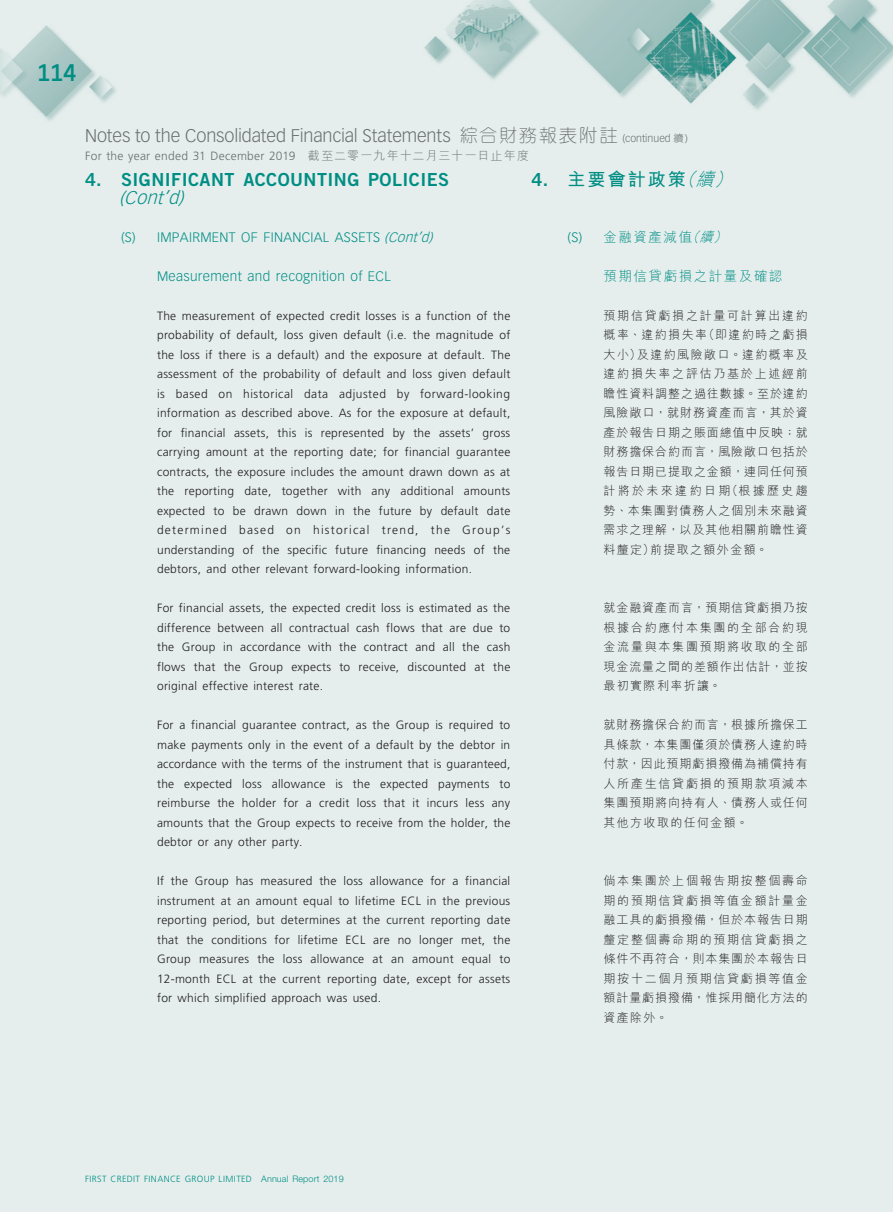
<style>
.page{position:relative;width:893px;height:1212px;background:#e5eeed}
.page>*{position:absolute;margin:0;border:0;box-sizing:border-box;transform-origin:0 0}
.t1{font:24px "BNPP Sans";color:#008e84}
.t2{font:300 18px "Vectora LT Std";letter-spacing:-.01em;color:#6c6d70}
._03_H1{font:18px/18px "Trade Gothic LT Std Bd 2";letter-spacing:.025em;color:#008e84}
._03_H1-2{font:700 18px "M Hei HK";letter-spacing:.115em;color:#008e84}
._04___H2{font:300 13.5px "Vectora LT Std";letter-spacing:.025em;color:#008e84}
._05_____H3{font:300 13.5px "Vectora LT Std";letter-spacing:.025em;color:#008e84}
._04___H2-2{font:300 13.5px "M Hei HK";letter-spacing:.115em;color:#008e84}
._05_____H3-2{font:300 13.5px "M Hei HK";letter-spacing:.115em;color:#008e84}
._13_____P4{font:300 12px/19.5px "Frutiger LT Std";letter-spacing:.025em;color:#231f20;text-align:justify}
._13_____P4-2{font:300 12px/19.5px "M Hei HK";letter-spacing:.115em;color:#231f20;text-align:justify}
.t3{font:300 12px "Frutiger LT Std";letter-spacing:.02em;color:#6c6d70}
.t4{font:300 9px "Frutiger LT Std";letter-spacing:.045em;color:#008e84}
.s1{font-family:"M Yuen HK"}
.s2{font-size:10.5px}
.s3{font-family:"M Yuen HK";font-size:10.5px}
.s4{font-family:"M Hei HK"}
.s5{font-family:"Vectora LT Std";font-weight:300;font-style:italic}
.s6{font-style:italic}
.s7{font-family:"Trade Gothic LT Std Bd 2";font-weight:400}
.s8{font-weight:300;font-style:italic}
.s9{font-family:"Vectora LT Std"}
.s10{font-family:"Helvetica Neue LT Std"}
</style>
<div class="page">
<img style="left:0;top:0;width:893px;height:121px">
<h1 class="t1" style="left:38px;top:56px;width:40px">114</h1>
<h2 class="t2" style="left:85px;top:125px;width:604px">Notes to the Consolidated Financial Statements <span class="s1">綜合財務報表附註</span> <span class="s2">(continued</span> <span class="s3">續</span><span class="s2">)</span></h2>
<p class="t3" style="left:85px;top:149px;width:445px">For the year ended 31 December 2019 <span class="s4">截至二零一九年十二月三十一日止年度</span></p>
<p class="_03_H1" style="left:119px;top:170px;width:332px;text-indent:-34px">4. SIGNIFICANT ACCOUNTING POLICIES <span class="s5">(Cont’d)</span></p>
<p class="_04___H2" style="left:121px;top:229px;width:317px">(S) IMPAIRMENT OF FINANCIAL ASSETS <span class="s6">(Cont’d)</span></p>
<p class="_05_____H3" style="left:157px;top:268px;width:235px">Measurement and recognition of ECL</p>
<p class="_13_____P4" style="left:157px;top:306px;width:355px">The measurement of expected credit losses is a function of the probability of default, loss given default (i.e. the magnitude of the loss if there is a default) and the exposure at default. The assessment of the probability of default and loss given default is based on historical data adjusted by forward-looking information as described above. As for the exposure at default, for financial assets, this is represented by the assets’ gross carrying amount at the reporting date; for financial guarantee contracts, the exposure includes the amount drawn down as at the reporting date, together with any additional amounts expected to be drawn down in the future by default date determined based on historical trend, the Group’s understanding of the specific future financing needs of the debtors, and other relevant forward-looking information.</p>
<p class="_13_____P4" style="left:157px;top:598px;width:355px">For financial assets, the expected credit loss is estimated as the difference between all contractual cash flows that are due to the Group in accordance with the contract and all the cash flows that the Group expects to receive, discounted at the original effective interest rate.</p>
<p class="_13_____P4" style="left:157px;top:715px;width:355px">For a financial guarantee contract, as the Group is required to make payments only in the event of a default by the debtor in accordance with the terms of the instrument that is guaranteed, the expected loss allowance is the expected payments to reimburse the holder for a credit loss that it incurs less any amounts that the Group expects to receive from the holder, the debtor or any other party.</p>
<p class="_13_____P4" style="left:157px;top:871px;width:355px">If the Group has measured the loss allowance for a financial instrument at an amount equal to lifetime ECL in the previous reporting period, but determines at the current reporting date that the conditions for lifetime ECL are no longer met, the Group measures the loss allowance at an amount equal to 12-month ECL at the current reporting date, except for assets for which simplified approach was used.</p>
<p class="_03_H1-2" style="left:531px;top:166px;width:208px"><span class="s7">4.</span> 主要會計政策<span class="s8">（續）</span></p>
<p class="_04___H2-2" style="left:568px;top:227px;width:166px"><span class="s9">(S)</span> 金融資產減值<span class="s6">（續）</span></p>
<p class="_05_____H3-2" style="left:604px;top:266px;width:180px">預期信貸虧損之計量及確認</p>
<p class="_13_____P4-2" style="left:603px;top:305px;width:206px">預期信貸虧損之計量可計算出違約概率、違約損失率（即違約時之虧損大小）及違約風險敞口。違約概率及違約損失率之評估乃基於上述經前瞻性資料調整之過往數據。至於違約風險敞口，就財務資產而言，其於資產於報告日期之賬面總值中反映；就財務擔保合約而言，風險敞口包括於報告日期已提取之金額，連同任何預計將於未來違約日期（根據歷史趨勢、本集團對債務人之個別未來融資需求之理解，以及其他相關前瞻性資料釐定）前提取之額外金額。</p>
<p class="_13_____P4-2" style="left:603px;top:598px;width:206px">就金融資產而言，預期信貸虧損乃按根據合約應付本集團的全部合約現金流量與本集團預期將收取的全部現金流量之間的差額作出估計，並按最初實際利率折讓。</p>
<p class="_13_____P4-2" style="left:603px;top:715px;width:206px">就財務擔保合約而言，根據所擔保工具條款，本集團僅須於債務人違約時付款，因此預期虧損撥備為補償持有人所產生信貸虧損的預期款項減本集團預期將向持有人、債務人或任何其他方收取的任何金額。</p>
<p class="_13_____P4-2" style="left:603px;top:871px;width:206px">倘本集團於上個報告期按整個壽命期的預期信貸虧損等值金額計量金融工具的虧損撥備，但於本報告日期釐定整個壽命期的預期信貸虧損之條件不再符合，則本集團於本報告日期按十二個月預期信貸虧損等值金額計量虧損撥備，惟採用簡化方法的資產除外。</p>
<p class="t4" style="left:85px;top:1173px;width:260px">FIRST CREDIT FINANCE GROUP LIMITED <span class="s10">Annual Report 2019</span></p>
</div>
